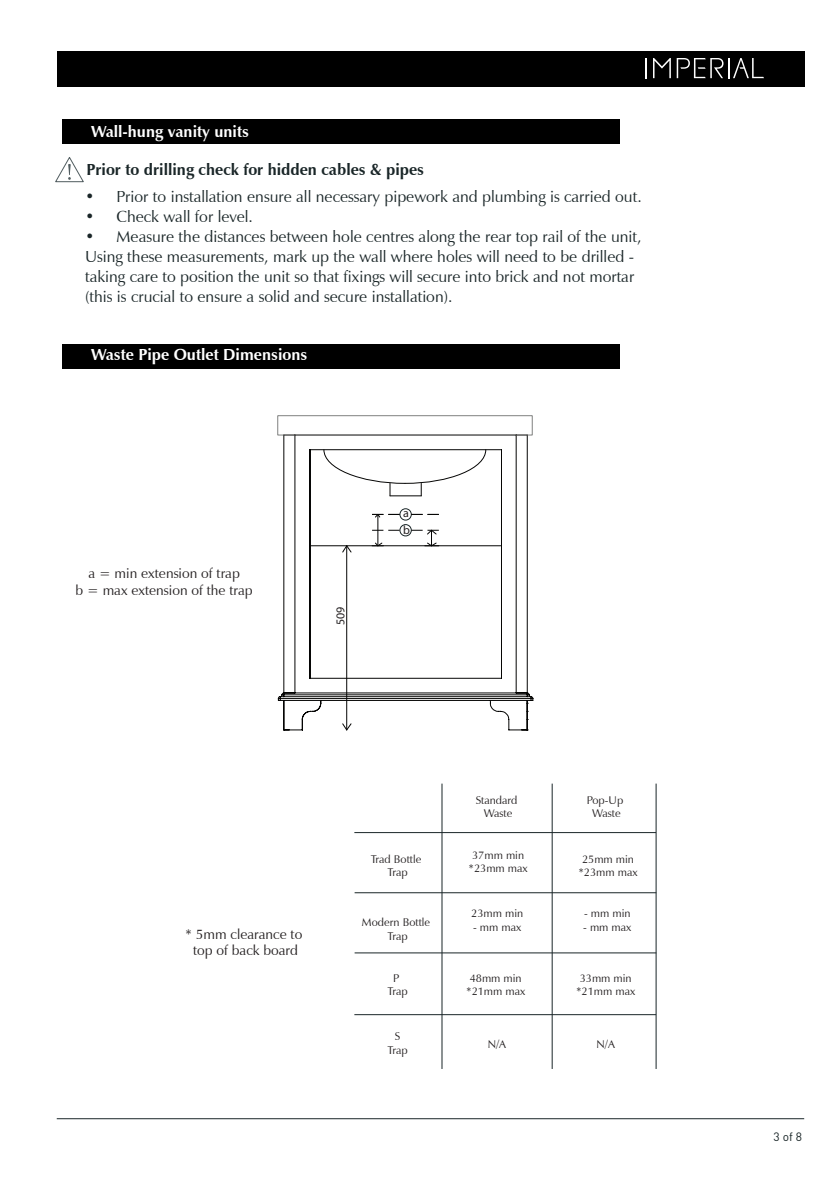
<style>
.page{position:relative;width:840px;height:1191px;background:#fff}
.page>*{position:absolute;margin:0;border:0;box-sizing:border-box;transform-origin:0 0}
.t1{font:16px/20px "Zapf Humanist 601 BT";color:#1a2628}
.t2{font:700 16px "Zapf Humanist 601 BT";color:#fff}
.t3{font:700 16px "Zapf Humanist 601 BT";color:#1a2628}
.t4{font:14px/16.8px "Zapf Humanist 601 BT";color:#231f20;text-align:center}
.t5{font:12px/17px "Myriad Pro";color:#231f20}
.t6{font:12px "DIN";color:#1a2628}
.t7{font:11.2px/13.4px "Zapf Humanist 601 BT";color:#231f20;text-align:center}
</style>
<div class="page">
<hr style="left:57px;top:1118px;width:746px;height:1px;background:#1a2628">
<div style="left:62px;top:119px;width:557px;height:25px;background:#000"></div>
<div style="left:57px;top:52px;width:746px;height:35px;background:#000"></div>
<svg style="left:645px;top:58px;width:1px;height:20px"></svg>
<svg style="left:653px;top:58px;width:17px;height:20px"></svg>
<hr style="left:727px;top:58px;width:2px;height:20px;background:#fff">
<svg style="left:676px;top:58px;width:47px;height:20px"></svg>
<svg style="left:733px;top:58px;width:30px;height:20px"></svg>
<div style="left:62px;top:344px;width:557px;height:25px;background:#000"></div>
<svg style="left:55px;top:157px;width:29px;height:26px"></svg>
<hr style="left:441px;top:783px;width:1px;height:286px;background:#1a2628">
<hr style="left:551px;top:783px;width:1px;height:286px;background:#1a2628">
<hr style="left:655px;top:783px;width:1px;height:286px;background:#1a2628">
<hr style="left:354px;top:832px;width:301px;height:1px;background:#1a2628">
<hr style="left:354px;top:892px;width:302px;height:1px;background:#1a2628">
<hr style="left:354px;top:952px;width:302px;height:1px;background:#1a2628">
<hr style="left:354px;top:1014px;width:301px;height:1px;background:#1a2628">
<svg style="left:277px;top:434px;width:257px;height:297px"></svg>
<div style="left:277px;top:415px;width:255px;height:20px;border:1px solid #808180"></div>
<hr style="left:309px;top:545px;width:191px;height:1px;background:#050504">
<svg style="left:323px;top:449px;width:163px;height:47px"></svg>
<hr style="left:390px;top:495px;width:31px;height:1px;background:#050504">
<hr style="left:377px;top:514px;width:1px;height:32px;background:#050504">
<hr style="left:346px;top:546px;width:1px;height:184px;background:#050504">
<svg style="left:342px;top:545px;width:9px;height:8px"></svg>
<svg style="left:342px;top:723px;width:9px;height:7px"></svg>
<svg style="left:372px;top:542px;width:11px;height:4px"></svg>
<div style="left:399px;top:508px;width:12px;height:12px;border:1px solid #1a2628;border-radius:50%"></div>
<div style="left:399px;top:524px;width:12px;height:12px;border:1px solid #1a2628;border-radius:50%"></div>
<svg style="left:372px;top:530px;width:27px;height:1px"></svg>
<svg style="left:372px;top:514px;width:27px;height:4px"></svg>
<svg style="left:411px;top:529px;width:27px;height:17px"></svg>
<svg style="left:411px;top:514px;width:27px;height:1px"></svg>
<p class="t2" style="left:91px;top:122px;width:159px">Wall-hung vanity units</p>
<p class="t3" style="left:86px;top:159px;width:339px">Prior to drilling check for hidden cables &amp; pipes</p>
<p class="t1" style="left:85px;top:186px;width:558px">• Prior to installation ensure all necessary pipework and plumbing is carried out.</p>
<p class="t1" style="left:85px;top:206px;width:169px">• Check wall for level.</p>
<p class="t1" style="left:85px;top:226px;width:557px">• Measure the distances between hole centres along the rear top rail of the unit, Using these measurements, mark up the wall where holes will need to be drilled - taking care to position the unit so that fixings will secure into brick and not mortar (this is crucial to ensure a solid and secure installation).</p>
<p class="t2" style="left:91px;top:345px;width:218px">Waste Pipe Outlet Dimensions</p>
<p class="t4" style="left:76px;top:565px;width:178px">a = min extension of trap<br>b = max extension of the trap</p>
<p class="t5" style="left:331px;top:625px;width:20px;rotate:-90deg">509</p>
<p class="t5" style="left:403px;top:504px;width:8px">a b</p>
<p class="t4" style="left:185px;top:925px;width:119px">* 5mm clearance to top of back board</p>
<p class="t7" style="left:370px;top:852px;width:52px">Trad Bottle<br>Trap</p>
<p class="t7" style="left:362px;top:915px;width:70px">Modern Bottle<br>Trap</p>
<p class="t7" style="left:387px;top:971px;width:22px">P<br>Trap</p>
<p class="t7" style="left:387px;top:1029px;width:22px">S<br>Trap</p>
<p class="t7" style="left:475px;top:793px;width:43px">Standard<br>Waste</p>
<p class="t7" style="left:586px;top:793px;width:38px">Pop-Up<br>Waste</p>
<p class="t7" style="left:468px;top:848px;width:61px">37mm min *23mm max</p>
<p class="t7" style="left:471px;top:906px;width:53px">23mm min</p>
<p class="t7" style="left:473px;top:920px;width:50px">- mm max</p>
<p class="t7" style="left:578px;top:852px;width:61px">25mm min *23mm max</p>
<p class="t7" style="left:583px;top:906px;width:48px">- mm min</p>
<p class="t7" style="left:583px;top:920px;width:50px">- mm max</p>
<p class="t7" style="left:466px;top:971px;width:61px">48mm min *21mm max</p>
<p class="t7" style="left:575px;top:971px;width:61px">33mm min *21mm max</p>
<p class="t7" style="left:487px;top:1037px;width:20px">N/A</p>
<p class="t7" style="left:596px;top:1037px;width:20px">N/A</p>
<p class="t6" style="left:773px;top:1129px;width:30px">3 of 8</p>
</div>
